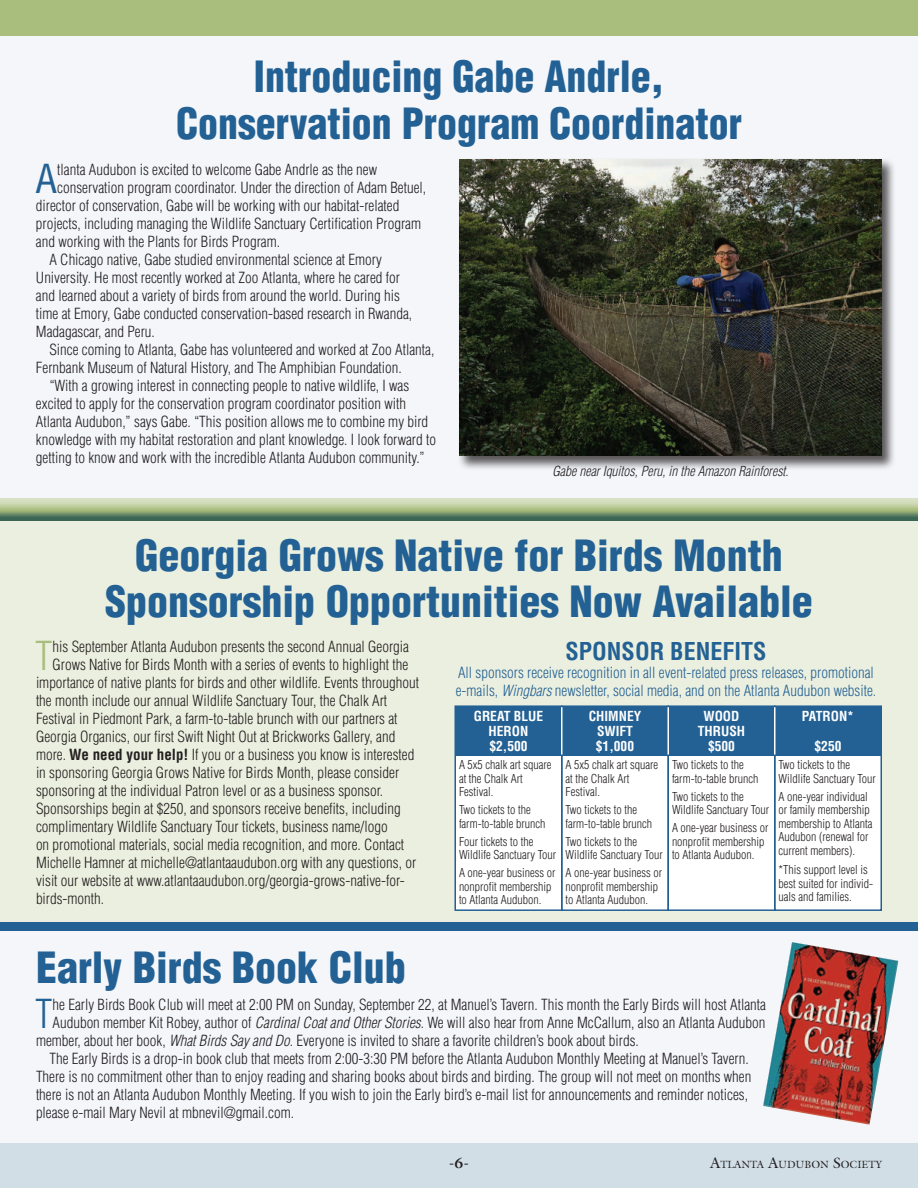
<style>
.page{position:relative;width:918px;height:1188px;background:#f4f6f9}
.page>*{position:absolute;margin:0;border:0;box-sizing:border-box;transform-origin:0 0}
.t1{font:900 condensed 42px/46.5px "Helvetica";color:#236194;text-align:center}
.t2{font:900 condensed 42px/46.5px "Helvetica";color:#236194;text-align:center;scale:.95 1}
.t3{font:300 condensed 39px "Helvetica";color:#a9bd7d}
.t4{font:300 condensed 39px "Helvetica";color:#236194}
.t5{font:condensed 39px "Helvetica";color:#236194}
.t6{font:700 condensed 24px "Helvetica";color:#236194}
.t7{font:300 condensed 15px "Helvetica";color:#231f20}
.t8{font:300 condensed 15px/18px "Helvetica";color:#236194}
.t9{font:700 15px "Galliard";color:#231f20}
.t10{font:700 condensed 13.5px/15px "Helvetica";color:#fff;text-align:center}
.t11{font:italic 300 condensed 13.5px "Helvetica";color:#231f20}
.t12{font:300 condensed 12px/13.5px "Helvetica";color:#231f20}
.t13{font:10.5px "Galliard";color:#231f20}
.s1{font-weight:700}
.s2{font-style:italic}
.s3{font-size:15px}
</style>
<div class="page">
<div style="left:0;top:519px;width:918px;height:405px;background:#ebefdf"></div>
<div style="left:774px;top:705px;width:108px;height:206px;background:#fff;border:2px solid #236194"></div>
<div style="left:561px;top:705px;width:108px;height:206px;background:#fff;border:2px solid #236194"></div>
<div style="left:668px;top:705px;width:108px;height:206px;background:#fff;border:2px solid #236194"></div>
<div style="left:454px;top:705px;width:108px;height:206px;background:#fff;border:2px solid #236194"></div>
<div style="left:455px;top:706px;width:426px;height:50px;background:#236194"></div>
<div style="left:0;top:1143px;width:918px;height:45px;background:#d1dee6"></div>
<div style="left:0;top:0;width:918px;height:36px;background:#a9bd7d"></div>
<div style="left:0;top:498px;width:918px;height:24px;background:#236194;opacity:.75"></div>
<hr style="left:561px;top:707px;width:1px;height:47px;background:#fff">
<hr style="left:668px;top:707px;width:1px;height:47px;background:#fff">
<hr style="left:774px;top:707px;width:2px;height:47px;background:#fff">
<div style="left:0;top:922px;width:918px;height:10px;background:#236194"></div>
<img style="left:763px;top:942px;width:135px;height:183px">
<div style="left:457px;top:157px;width:440px;height:314px;background:#231f20;opacity:.75"></div>
<img style="left:459px;top:159px;width:423px;height:297px">
<h1 class="t2" style="left:176px;top:53px;width:597px">Introducing Gabe Andrle,<br>Conservation Program Coordinator</h1>
<h2 class="t5" style="left:36px;top:155px;width:23px">A</h2>
<p class="t7" style="left:57px;top:161px;width:321px">tlanta Audubon is excited to welcome Gabe Andrle as the new</p>
<p class="t7" style="left:57px;top:179px;width:371px">conservation program coordinator. Under the direction of Adam Betuel,</p>
<p class="t7" style="left:36px;top:197px;width:365px">director of conservation, Gabe will be working with our habitat-related</p>
<p class="t7" style="left:36px;top:215px;width:387px">projects, including managing the Wildlife Sanctuary Certification Program</p>
<p class="t7" style="left:36px;top:233px;width:246px">and working with the Plants for Birds Program.</p>
<p class="t7" style="left:49px;top:251px;width:334px">A Chicago native, Gabe studied environmental science at Emory</p>
<p class="t7" style="left:36px;top:269px;width:366px">University. He most recently worked at Zoo Atlanta, where he cared for</p>
<p class="t7" style="left:36px;top:287px;width:366px">and learned about a variety of birds from around the world. During his</p>
<p class="t7" style="left:36px;top:305px;width:378px">time at Emory, Gabe conducted conservation-based research in Rwanda,</p>
<p class="t7" style="left:36px;top:323px;width:120px">Madagascar, and Peru.</p>
<p class="t7" style="left:49px;top:341px;width:386px">Since coming to Atlanta, Gabe has volunteered and worked at Zoo Atlanta,</p>
<p class="t7" style="left:36px;top:359px;width:367px">Fernbank Museum of Natural History, and The Amphibian Foundation.</p>
<p class="t7" style="left:49px;top:377px;width:361px">“With a growing interest in connecting people to native wildlife, I was</p>
<p class="t7" style="left:36px;top:395px;width:372px">excited to apply for the conservation program coordinator position with</p>
<p class="t7" style="left:36px;top:413px;width:394px">Atlanta Audubon,” says Gabe. “This position allows me to combine my bird</p>
<p class="t7" style="left:36px;top:431px;width:402px">knowledge with my habitat restoration and plant knowledge. I look forward to</p>
<p class="t7" style="left:36px;top:449px;width:390px">getting to know and work with the incredible Atlanta Audubon community.”</p>
<p class="t11" style="left:552px;top:462px;width:238px">Gabe near Iquitos, Peru, in the Amazon Rainforest.</p>
<h1 class="t1" style="left:105px;top:532px;width:709px">Georgia Grows Native for Birds Month<br>Sponsorship Opportunities Now Available</h1>
<h2 class="t3" style="left:35px;top:632px;width:19px">T</h2>
<p class="t7" style="left:53px;top:638px;width:358px">his September Atlanta Audubon presents the second Annual Georgia</p>
<p class="t7" style="left:53px;top:656px;width:357px">Grows Native for Birds Month with a series of events to highlight the</p>
<p class="t7" style="left:36px;top:674px;width:385px">importance of native plants for birds and other wildlife. Events throughout</p>
<p class="t7" style="left:36px;top:692px;width:353px">the month include our annual Wildlife Sanctuary Tour, the Chalk Art</p>
<p class="t7" style="left:36px;top:710px;width:363px">Festival in Piedmont Park, a farm-to-table brunch with our partners at</p>
<p class="t7" style="left:36px;top:728px;width:361px">Georgia Organics, our first Swift Night Out at Brickworks Gallery, and</p>
<p class="t7" style="left:36px;top:746px;width:380px">more. <span class="s1">We need your help!</span> If you or a business you know is interested</p>
<p class="t7" style="left:36px;top:764px;width:365px">in sponsoring Georgia Grows Native for Birds Month, please consider</p>
<p class="t7" style="left:36px;top:782px;width:349px">sponsoring at the individual Patron level or as a business sponsor.</p>
<p class="t7" style="left:36px;top:800px;width:366px">Sponsorships begin at $250, and sponsors receive benefits, including</p>
<p class="t7" style="left:36px;top:818px;width:353px">complimentary Wildlife Sanctuary Tour tickets, business name/logo</p>
<p class="t7" style="left:36px;top:836px;width:370px">on promotional materials, social media recognition, and more. Contact</p>
<p class="t7" style="left:36px;top:854px;width:382px">Michelle Hamner at michelle@atlantaaudubon.org with any questions, or</p>
<p class="t7" style="left:36px;top:872px;width:370px">visit our website at www.atlantaaudubon.org/georgia-grows-native-for-</p>
<p class="t7" style="left:36px;top:890px;width:70px">birds-month.</p>
<h3 class="t6" style="left:566px;top:636px;width:202px">SPONSOR BENEFITS</h3>
<p class="t8" style="left:456px;top:663px;width:422px">All sponsors receive recognition in all event-related press releases, promotional e-mails, <span class="s2">Wingbars</span> newsletter, social media, and on the Atlanta Audubon website.</p>
<p class="t10" style="left:474px;top:709px;width:71px">GREAT BLUE<br>HERON $2,500</p>
<p class="t12" style="left:459px;top:758px;width:94px">A 5x5 chalk art square at the Chalk Art<br>Festival.</p>
<p class="t12" style="left:459px;top:803px;width:88px">Two tickets to the farm-to-table brunch</p>
<p class="t12" style="left:459px;top:835px;width:99px">Four tickets to the<br>Wildlife Sanctuary Tour</p>
<p class="t12" style="left:459px;top:866px;width:98px">A one-year business or nonprofit membership to Atlanta Audubon.</p>
<p class="t10" style="left:589px;top:709px;width:54px">CHIMNEY<br>SWIFT $1,000</p>
<p class="t12" style="left:566px;top:758px;width:94px">A 5x5 chalk art square at the Chalk Art<br>Festival.</p>
<p class="t12" style="left:566px;top:803px;width:88px">Two tickets to the farm-to-table brunch</p>
<p class="t12" style="left:566px;top:835px;width:99px">Two tickets to the<br>Wildlife Sanctuary Tour</p>
<p class="t12" style="left:566px;top:866px;width:98px">A one-year business or nonprofit membership to Atlanta Audubon.</p>
<p class="t10" style="left:698px;top:709px;width:49px">WOOD<br>THRUSH $500</p>
<p class="t12" style="left:672px;top:758px;width:88px">Two tickets to the farm-to-table brunch</p>
<p class="t12" style="left:672px;top:790px;width:99px">Two tickets to the<br>Wildlife Sanctuary Tour</p>
<p class="t12" style="left:672px;top:821px;width:98px">A one-year business or nonprofit membership to Atlanta Audubon.</p>
<p class="t10" style="left:802px;top:709px;width:54px">PATRON*</p>
<p class="t10" style="left:815px;top:739px;width:28px">$250</p>
<p class="t12" style="left:778px;top:758px;width:99px">Two tickets to the<br>Wildlife Sanctuary Tour</p>
<p class="t12" style="left:778px;top:790px;width:95px">A one-year individual or family membership membership to Atlanta<br>Audubon (renewal for current members).</p>
<p class="t12" style="left:778px;top:863px;width:96px">*This support level is best suited for individ&shy;uals and families.</p>
<h1 class="t1" style="left:36px;top:944px;width:371px">Early Birds Book Club</h1>
<h2 class="t4" style="left:35px;top:990px;width:19px">T</h2>
<p class="t7" style="left:53px;top:995px;width:715px">he Early Birds Book Club will meet at 2:00 PM on Sunday, September 22, at Manuel’s Tavern. This month the Early Birds will host Atlanta</p>
<p class="t7" style="left:53px;top:1013px;width:714px">Audubon member Kit Robey, author of <span class="s2">Cardinal Coat and Other Stories</span>. We will also hear from Anne McCallum, also an Atlanta Audubon</p>
<p class="t7" style="left:36px;top:1031px;width:604px">member, about her book, <span class="s2">What Birds Say and Do</span>. Everyone is invited to share a favorite children’s book about birds.</p>
<p class="t7" style="left:50px;top:1049px;width:701px">The Early Birds is a drop-in book club that meets from 2:00-3:30 PM before the Atlanta Audubon Monthly Meeting at Manuel’s Tavern.</p>
<p class="t7" style="left:36px;top:1067px;width:717px">There is no commitment other than to enjoy reading and sharing books about birds and birding. The group will not meet on months when</p>
<p class="t7" style="left:36px;top:1085px;width:714px">there is not an Atlanta Audubon Monthly Meeting. If you wish to join the Early bird’s e-mail list for announcements and reminder notices,</p>
<p class="t7" style="left:36px;top:1103px;width:260px">please e-mail Mary Nevil at mbnevil@gmail.com.</p>
<p class="t9" style="left:449px;top:1153px;width:22px">-6-</p>
<p class="t13" style="left:710px;top:1158px;width:173px"><span class="s3">A</span>TLANTA <span class="s3">A</span>UDUBON <span class="s3">S</span>OCIETY</p>
</div>
